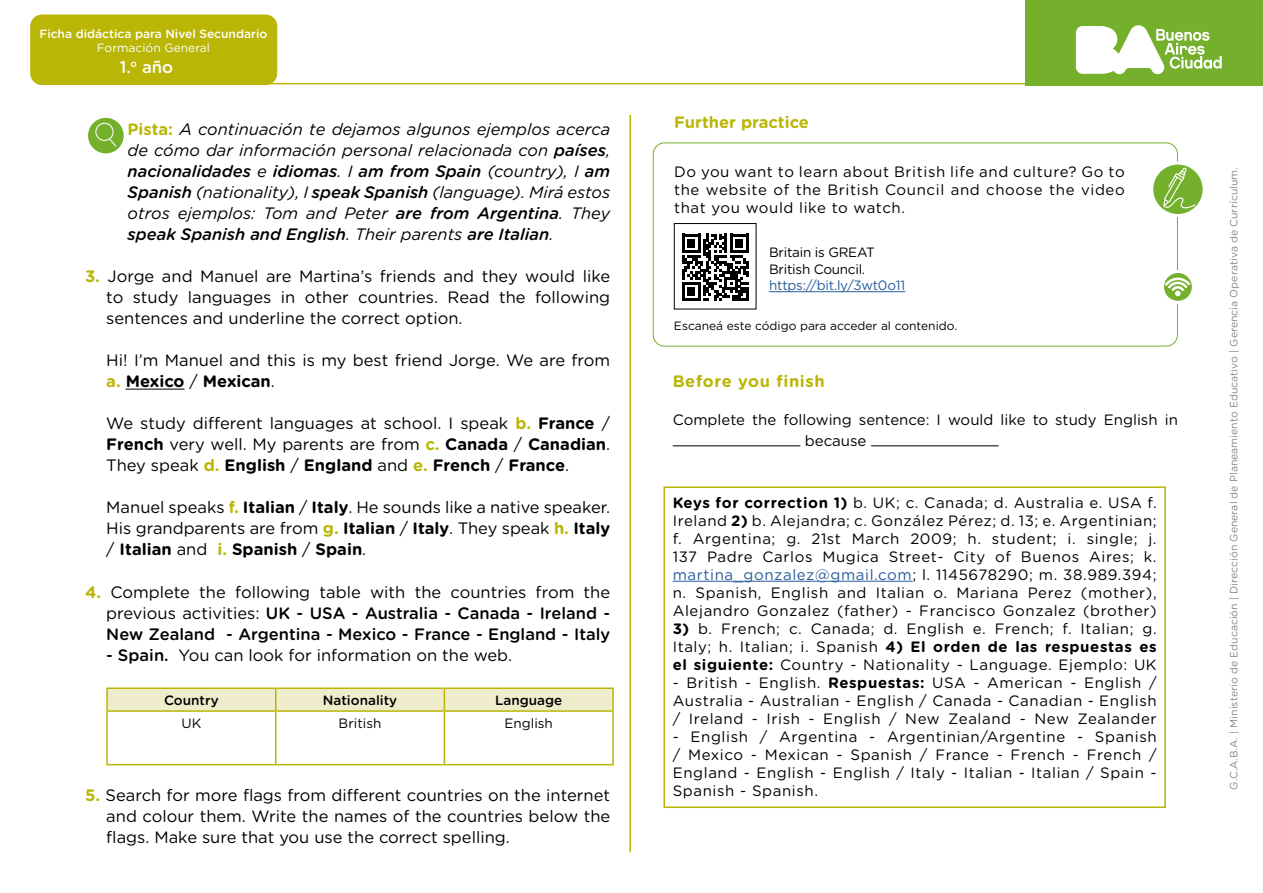
<style>
.page{position:relative;width:1263px;height:893px;background:#fff}
.page>*{position:absolute;margin:0;border:0;box-sizing:border-box;transform-origin:0 0}
.t1{font:500 16.8px "Gotham Rounded";color:#fff}
.t2{font:16.5px/21px "Gotham Rounded";color:#000;text-align:justify}
.t3{font:italic 16.5px/21px "Gotham Rounded";color:#000;text-align:justify}
.t4{font:500 16.5px/21px "Gotham Rounded";color:#000;text-align:justify}
.t5{font:700 16.5px "Gotham Rounded";letter-spacing:.04em;color:#bab606}
.t6{font:700 16.5px "Gotham Rounded";color:#bab606}
.t7{font:15px/18px "Gotham Rounded";letter-spacing:.04em;color:#000;text-align:justify}
.t8{font:15px/21px "Gotham Rounded";color:#000}
.t9{font:13.5px/16.5px "Gotham Rounded";letter-spacing:-.02em;color:#000}
.t10{font:500 13.5px "Gotham Rounded";color:#000}
.t11{font:13.5px "Gotham Rounded";letter-spacing:-.02em;color:#275b9b}
.t12{font:13.5px "Gotham Rounded";color:#000}
.t13{font:12px "Gotham Rounded";color:#000}
.t14{font:500 12px "Gotham Rounded";color:#fff}
.t15{font:12px "Gotham Rounded";color:#fff}
.t16{font:10.5px "Gotham Rounded";color:#878787}
.s1{font-weight:700;font-style:normal;color:#bab606}
.s2{font-weight:500}
.s3{font-weight:700;color:#bab606}
.s4{font-weight:700}
.s5{font-weight:400}
.s6{color:#275b9b}
</style>
<div class="page">
<div style="left:31px;top:15px;width:246px;height:70px;background:#bab606;border-radius:11px"></div>
<div style="left:30px;top:15px;width:247px;height:70px;border:1px solid #bab606;border-radius:11px"></div>
<hr style="left:84px;top:83px;width:1179px;height:1px;background:#bab606">
<div style="left:1025px;top:0;width:238px;height:85px;background:#74b02b"></div>
<svg style="left:1076px;top:25px;width:146px;height:49px"></svg>
<hr style="left:126px;top:389px;width:59px;height:1px;background:#000">
<hr style="left:106px;top:689px;width:2px;height:21px;background:#bab606">
<hr style="left:106px;top:687px;width:170px;height:2px;background:#bab606">
<hr style="left:276px;top:687px;width:168px;height:2px;background:#bab606">
<hr style="left:444px;top:687px;width:170px;height:2px;background:#bab606">
<div style="left:107px;top:688px;width:505px;height:22px;background:#eeeccb"></div>
<hr style="left:612px;top:689px;width:2px;height:21px;background:#bab606">
<hr style="left:106px;top:712px;width:2px;height:52px;background:#bab606">
<hr style="left:106px;top:710px;width:170px;height:2px;background:#bab606">
<hr style="left:106px;top:764px;width:170px;height:1px;background:#bab606">
<hr style="left:275px;top:712px;width:1px;height:52px;background:#bab606">
<hr style="left:276px;top:710px;width:168px;height:2px;background:#bab606">
<hr style="left:444px;top:710px;width:170px;height:2px;background:#bab606">
<hr style="left:444px;top:712px;width:1px;height:52px;background:#bab606">
<hr style="left:612px;top:712px;width:2px;height:52px;background:#bab606">
<hr style="left:276px;top:764px;width:168px;height:1px;background:#bab606">
<hr style="left:444px;top:764px;width:170px;height:1px;background:#bab606">
<hr style="left:629px;top:115px;width:2px;height:737px;background:#bab606">
<div style="left:663px;top:486px;width:503px;height:322px;border:2px solid #bab606"></div>
<hr style="left:673px;top:581px;width:239px;height:1px;background:#275b9b">
<hr style="left:673px;top:445px;width:127px;height:1px;background:#000">
<hr style="left:871px;top:445px;width:127px;height:1px;background:#000">
<div style="left:653px;top:142px;width:525px;height:205px;border:1px solid #74b02b;border-radius:11px"></div>
<svg style="left:682px;top:234px;width:67px;height:67px"></svg>
<div style="left:674px;top:223px;width:82px;height:86px;border:1px solid #000"></div>
<hr style="left:769px;top:291px;width:136px;height:1px;background:#275b9b">
<svg style="left:1162px;top:272px;width:31px;height:30px"></svg>
<div style="left:1161px;top:270px;width:34px;height:34px;border:3px solid #fff;border-radius:50%"></div>
<svg style="left:1165px;top:278px;width:25px;height:18px"></svg>
<svg style="left:1152px;top:163px;width:52px;height:52px"></svg>
<div style="left:1150px;top:162px;width:56px;height:55px;border:3px solid #fff;border-radius:50%"></div>
<svg style="left:1163px;top:168px;width:32px;height:40px"></svg>
<svg style="left:87px;top:116px;width:38px;height:39px"></svg>
<div style="left:85px;top:115px;width:42px;height:41px;border:3px solid #fff;border-radius:50%"></div>
<svg style="left:95px;top:123px;width:21px;height:24px"></svg>
<p class="t14" style="left:39px;top:25px;width:229px">Ficha didáctica para Nivel Secundario</p>
<p class="t15" style="left:97px;top:40px;width:115px">Formación General</p>
<p class="t1" style="left:120px;top:55px;width:55px">1.<sup>o</sup> año</p>
<p class="t3" style="left:128px;top:118px;width:484px"><span class="s1">Pista:</span> A continuación te dejamos algunos ejemplos acerca de cómo dar información personal relacionada con <span class="s2">países</span>, <span class="s2">nacionalidades</span> e <span class="s2">idiomas</span>. I <span class="s2">am from Spain</span> (country), I <span class="s2">am Spanish</span> (nationality), I <span class="s2">speak Spanish</span> (language). Mirá estos otros ejemplos: Tom and Peter <span class="s2">are from Argentina</span>. They <span class="s2">speak Spanish and English</span>. Their parents <span class="s2">are Italian</span>.</p>
<p class="t2" style="left:106px;top:265px;width:505px;text-indent:-21px"><span class="s3">3.</span> Jorge and Manuel are Martina’s friends and they would like to study languages in other countries. Read the following sentences and underline the correct option.</p>
<p class="t2" style="left:106px;top:349px;width:505px">Hi! I’m Manuel and this is my best friend Jorge. We are from <span class="s3">a.</span> <span class="s4">Mexico</span> / <span class="s4">Mexican</span>.</p>
<p class="t2" style="left:106px;top:412px;width:505px">We study different languages at school. I speak <span class="s3">b.</span> <span class="s4">France</span> / <span class="s4">French</span> very well. My parents are from <span class="s3">c.</span> <span class="s4">Canada</span> / <span class="s4">Canadian</span>.<br>They speak <span class="s3">d.</span> <span class="s4">English</span> / <span class="s4">England</span> and <span class="s3">e.</span> <span class="s4">French</span> / <span class="s4">France</span>.</p>
<p class="t2" style="left:106px;top:496px;width:505px">Manuel speaks <span class="s3">f.</span> <span class="s4">Italian</span> / <span class="s4">Italy</span>. He sounds like a native speaker.<br>His grandparents are from <span class="s3">g.</span> <span class="s4">Italian</span> / <span class="s4">Italy</span>. They speak <span class="s3">h.</span> <span class="s4">Italy </span>/ <span class="s4">Italian</span> and <span class="s3">i.</span> <span class="s4">Spanish</span> / <span class="s4">Spain</span>.</p>
<p class="t4" style="left:106px;top:580px;width:505px;text-indent:-21px"><span class="s3">4.</span> <span class="s5">Complete the following table with the countries from the previous activities:</span> UK - USA - Australia - Canada - Ireland - New Zealand - Argentina - Mexico - France - England - Italy</p>
<p class="t2" style="left:106px;top:643px;width:407px"><span class="s2">- Spain.</span> You can look for information on the web.</p>
<p class="t10" style="left:164px;top:691px;width:56px">Country</p>
<p class="t10" style="left:323px;top:691px;width:76px">Nationality</p>
<p class="t10" style="left:495px;top:691px;width:69px">Language</p>
<p class="t9" style="left:181px;top:714px;width:21px">UK</p>
<p class="t12" style="left:339px;top:714px;width:44px">British</p>
<p class="t12" style="left:504px;top:714px;width:50px">English</p>
<p class="t2" style="left:106px;top:784px;width:505px;text-indent:-21px"><span class="s3">5.</span> Search for more flags from different countries on the internet and colour them. Write the names of the countries below the flags. Make sure that you use the correct spelling.</p>
<p class="t6" style="left:674px;top:110px;width:137px">Further practice</p>
<p class="t7" style="left:674px;top:162px;width:452px">Do you want to learn about British life and culture? Go to the website of the British Council and choose the video that you would like to watch.</p>
<p class="t9" style="left:769px;top:244px;width:107px">Britain is GREAT<br>British Council.</p>
<p class="t11" style="left:769px;top:276px;width:138px">https://bit.ly/3wt0o11</p>
<p class="t13" style="left:674px;top:317px;width:285px">Escaneá este código para acceder al contenido.</p>
<p class="t5" style="left:673px;top:369px;width:154px">Before you finish</p>
<p class="t8" style="left:805px;top:409px;width:375px;text-indent:-132px">Complete the following sentence: I would like to study English in because</p>
<p class="t7" style="left:673px;top:493px;width:485px"><span class="s4">Keys for correction 1)</span> b. UK; c. Canada; d. Australia e. USA f.<br>Ireland <span class="s4">2)</span> b. Alejandra; c. González Pérez; d. 13; e. Argentinian; f. Argentina; g. 21st March 2009; h. student; i. single; j.<br>137 Padre Carlos Mugica Street- City of Buenos Aires; k. <span class="s6">martina_gonzalez@gmail.com</span>; l. 1145678290; m. 38.989.394; n. Spanish, English and Italian o. Mariana Perez (mother), Alejandro Gonzalez (father) - Francisco Gonzalez (brother)</p>
<p class="t7" style="left:673px;top:619px;width:485px"><span class="s4">3)</span> b. French; c. Canada; d. English e. French; f. Italian; g.<br>Italy; h. Italian; i. Spanish <span class="s4">4) El orden de las respuestas es el siguiente:</span> Country - Nationality - Language. Ejemplo: UK</p>
<p class="t7" style="left:673px;top:673px;width:485px">- British - English. <span class="s4">Respuestas:</span> USA - American - English / Australia - Australian - English / Canada - Canadian - English / Ireland - Irish - English / New Zealand - New Zealander</p>
<p class="t7" style="left:673px;top:727px;width:485px">- English / Argentina - Argentinian/Argentine - Spanish / Mexico - Mexican - Spanish / France - French - French / England - English - English / Italy - Italian - Italian / Spain - Spanish - Spanish.</p>
<p class="t16" style="left:1226px;top:790px;width:624px;rotate:-90deg">G.C.A.B.A. | Ministerio de Educación | Dirección General de Planeamiento Educativo | Gerencia Operativa de Currículum.</p>
</div>
